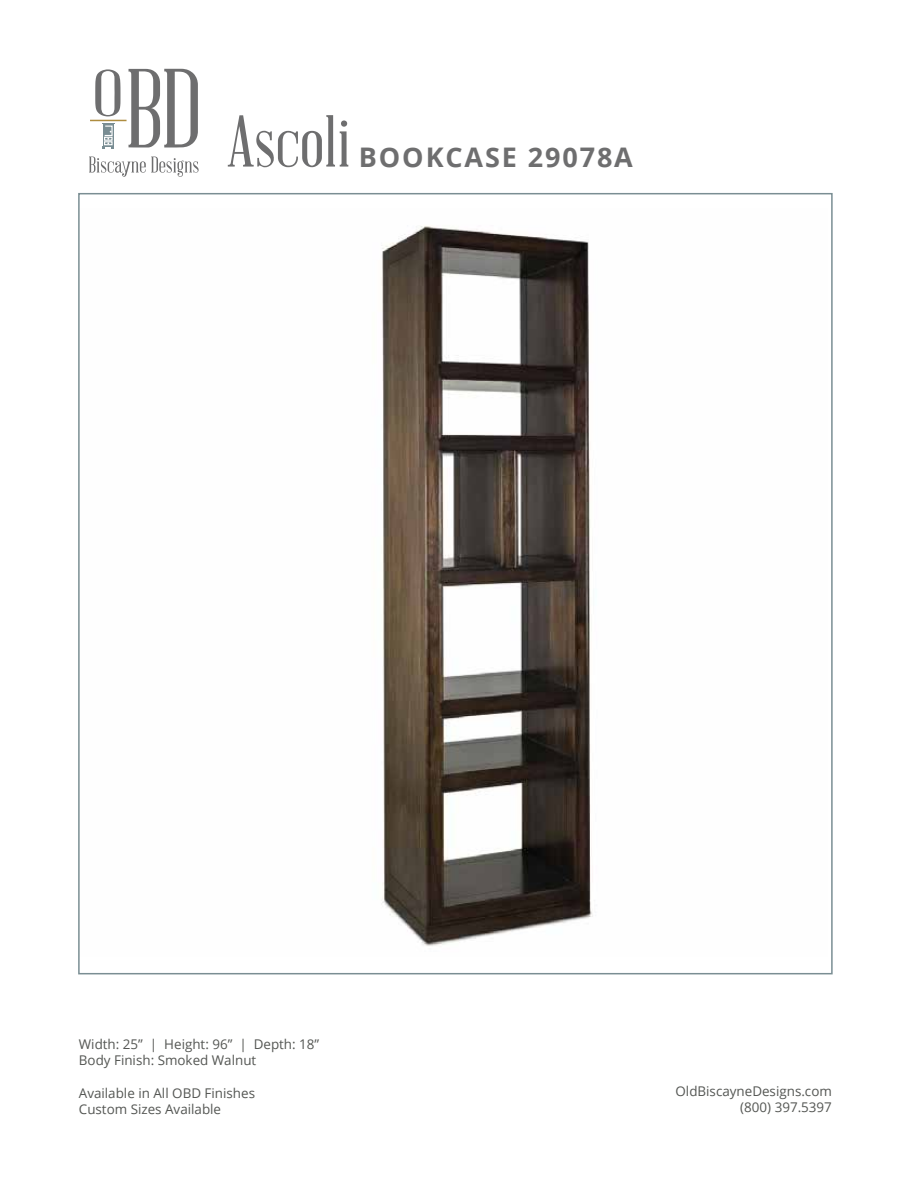
<style>
.page{position:relative;width:918px;height:1188px;background:#fff}
.page>*{position:absolute;margin:0;border:0;box-sizing:border-box;transform-origin:0 0}
.t1{font:72px "Abraham Lincoln";color:#6e6e6f}
.t2{font:700 27px "Open Sans";letter-spacing:.07em;color:#6e6e6f}
.t3{font:13.35px/16px "Open Sans";color:#545653}
</style>
<div class="page">
<img style="left:381px;top:226px;width:212px;height:720px">
<svg style="left:95px;top:69px;width:25px;height:47px"></svg>
<svg style="left:129px;top:69px;width:69px;height:78px"></svg>
<svg style="left:89px;top:157px;width:110px;height:20px"></svg>
<svg style="left:102px;top:123px;width:13px;height:26px"></svg>
<hr style="left:90px;top:120px;width:37px;height:1px;background:#ae8c3f">
<h1 class="t1" style="left:227px;top:104px;width:126px">Ascoli</h1>
<h2 class="t2" style="left:359px;top:138px;width:276px">BOOKCASE 29078A</h2>
<p class="t3" style="left:79px;top:1036px;width:242px">Width: 25” | Height: 96” | Depth: 18”<br>Body Finish: Smoked Walnut</p>
<p class="t3" style="left:79px;top:1084px;width:178px">Available in All OBD Finishes<br>Custom Sizes Available</p>
<p class="t3" style="left:676px;top:1082px;width:158px;text-align:right">OldBiscayneDesigns.com (800) 397.5397</p>
</div>
